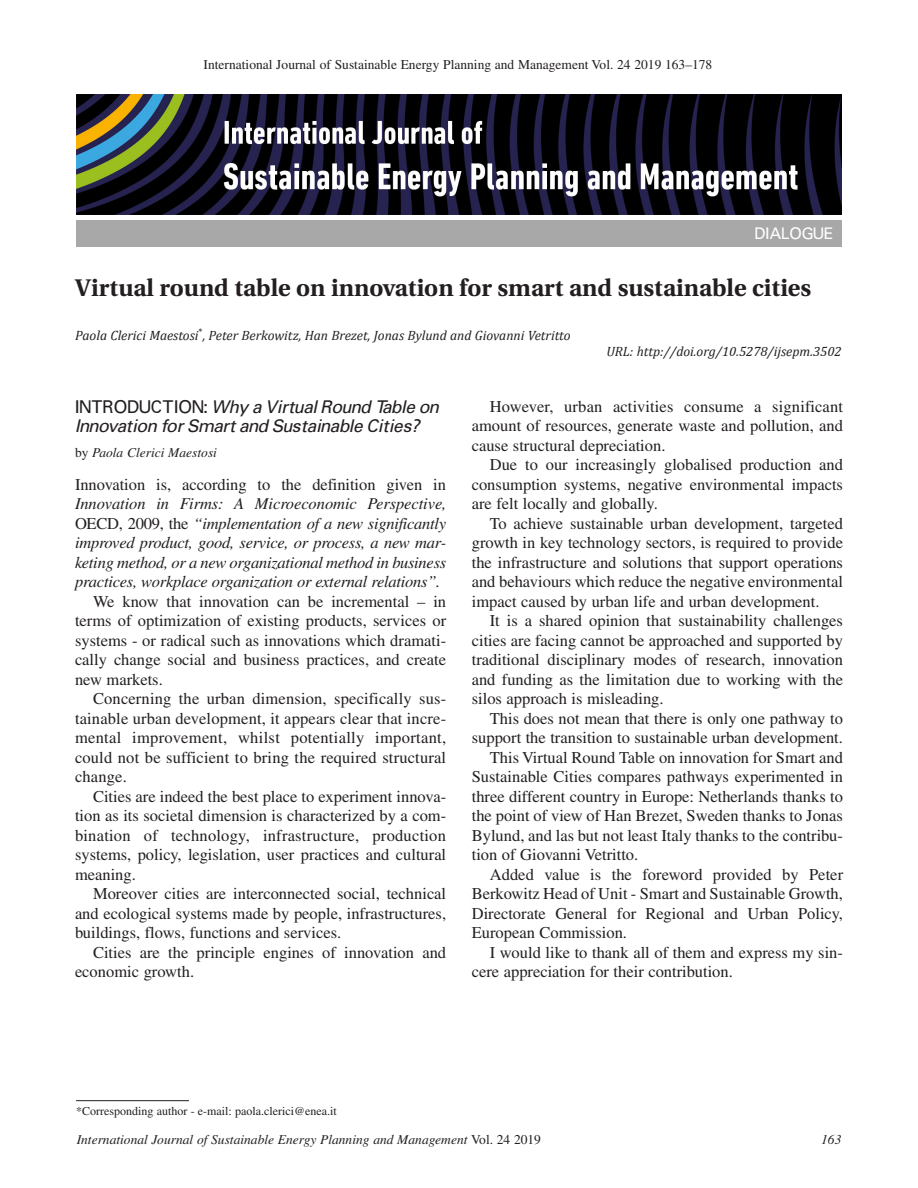
<style>
.page{position:relative;width:918px;height:1188px;background:#fff}
.page>*{position:absolute;margin:0;border:0;box-sizing:border-box;transform-origin:0 0}
.Paper_title{font:700 24px "Utopia";color:#231f20}
.Body{font:16.5px/19.5px "Times";color:#231f20;text-align:justify}
.Body1{font:italic 16.5px/19.5px "Times";letter-spacing:-.015em;color:#231f20;text-align:justify}
.t1{font:italic 16.5px/19.5px "Uniform";color:#231f20}
.t2{font:15px "Uniform";color:#fff}
.Authors_Address{font:italic 13.5px "Cambria";color:#231f20}
.t3{font:13.5px "Times";color:#231f20}
.Running_foorter_left{font:italic 13.5px "Times";color:#231f20}
.Abstrat_text_roman{font:italic 13.5px "Times";color:#231f20}
.t4{font:12px "Times";color:#231f20}
.s1{font-style:normal}
</style>
<div class="page">
<img style="left:76px;top:94px;width:765px;height:120px">
<hr style="left:76px;top:1100px;width:113px;height:1px;background:#231f20">
<div style="left:76px;top:220px;width:765px;height:27px;background:#a8a8a8"></div>
<p class="t3" style="left:204px;top:57px;width:510px">International Journal of Sustainable Energy Planning and Management Vol. 24 2019 163–178</p>
<p class="t2" style="left:755px;top:224px;width:80px">DIALOGUE</p>
<p class="Paper_title" style="left:75px;top:274px;width:737px">Virtual round table on innovation for smart and sustainable cities</p>
<p class="Authors_Address" style="left:75px;top:327px;width:497px">Paola Clerici Maestosi<sup>*</sup>, Peter Berkowitz, Han Brezet, Jonas Bylund and Giovanni Vetritto</p>
<p class="Authors_Address" style="left:606px;top:344px;width:237px">URL: http://doi.org/10.5278/ijsepm.3502</p>
<h1 class="t1" style="left:75px;top:397px;width:365px"><span class="s1">INTRODUCTION:</span> Why a Virtual Round Table on<br>Innovation for Smart and Sustainable Cities?</h1>
<p class="Abstrat_text_roman" style="left:75px;top:445px;width:144px"><span class="s1">by</span> Paola Clerici Maestosi</p>
<p class="Body1" style="left:75px;top:474px;width:373px"><span class="s1">Innovation is, according to the definition given in </span>Innovation in Firms: A Microeconomic Perspective, <span class="s1">OECD, 2009, the</span> “implementation of a new significantly improved product, good, service, or process, a new mar&shy;keting method, or a new organizational method in business practices, workplace organization or external relations”.</p>
<p class="Body" style="left:75px;top:591px;width:373px;text-indent:18px">We know that innovation can be incremental – in terms of optimization of existing products, services or systems - or radical such as innovations which dramati&shy;cally change social and business practices, and create new markets.</p>
<p class="Body" style="left:75px;top:689px;width:373px;text-indent:18px">Concerning the urban dimension, specifically sus&shy;tainable urban development, it appears clear that incre&shy;mental improvement, whilst potentially important, could not be sufficient to bring the required structural change.</p>
<p class="Body" style="left:75px;top:786px;width:373px;text-indent:18px">Cities are indeed the best place to experiment innova&shy;tion as its societal dimension is characterized by a com&shy;bination of technology, infrastructure, production systems, policy, legislation, user practices and cultural meaning.</p>
<p class="Body" style="left:75px;top:884px;width:373px;text-indent:18px">Moreover cities are interconnected social, technical and ecological systems made by people, infrastructures, buildings, flows, functions and services.</p>
<p class="Body" style="left:75px;top:942px;width:373px;text-indent:18px">Cities are the principle engines of innovation and economic growth.</p>
<p class="Body" style="left:472px;top:396px;width:373px;text-indent:18px">However, urban activities consume a significant amount of resources, generate waste and pollution, and cause structural depreciation.</p>
<p class="Body" style="left:472px;top:455px;width:373px;text-indent:18px">Due to our increasingly globalised production and consumption systems, negative environmental impacts are felt locally and globally.</p>
<p class="Body" style="left:472px;top:513px;width:373px;text-indent:18px">To achieve sustainable urban development, targeted growth in key technology sectors, is required to provide the infrastructure and solutions that support operations and behaviours which reduce the negative environmental impact caused by urban life and urban development.</p>
<p class="Body" style="left:472px;top:611px;width:373px;text-indent:18px">It is a shared opinion that sustainability challenges cities are facing cannot be approached and supported by traditional disciplinary modes of research, innovation and funding as the limitation due to working with the silos approach is misleading.</p>
<p class="Body" style="left:472px;top:708px;width:373px;text-align:right">This does not mean that there is only one pathway to support the transition to sustainable urban development.</p>
<p class="Body" style="left:472px;top:747px;width:373px;text-indent:18px">This Virtual Round Table on innovation for Smart and Sustainable Cities compares pathways experimented in three different country in Europe: Netherlands thanks to the point of view of Han Brezet, Sweden thanks to Jonas Bylund, and las but not least Italy thanks to the contribu&shy;tion of Giovanni Vetritto.</p>
<p class="Body" style="left:472px;top:864px;width:373px;text-indent:18px">Added value is the foreword provided by Peter Berkowitz Head of Unit - Smart and Sustainable Growth, Directorate General for Regional and Urban Policy, European Commission.</p>
<p class="Body" style="left:472px;top:942px;width:373px;text-indent:18px">I would like to thank all of them and express my sin&shy;cere appreciation for their contribution.</p>
<p class="t4" style="left:76px;top:1104px;width:262px">*Corresponding author - e-mail: paola.clerici@enea.it</p>
<p class="Running_foorter_left" style="left:77px;top:1132px;width:466px">International Journal of Sustainable Energy Planning and Management <span class="s1">Vol. 24 2019</span></p>
<p class="Running_foorter_left" style="left:821px;top:1132px;width:22px">163</p>
</div>
